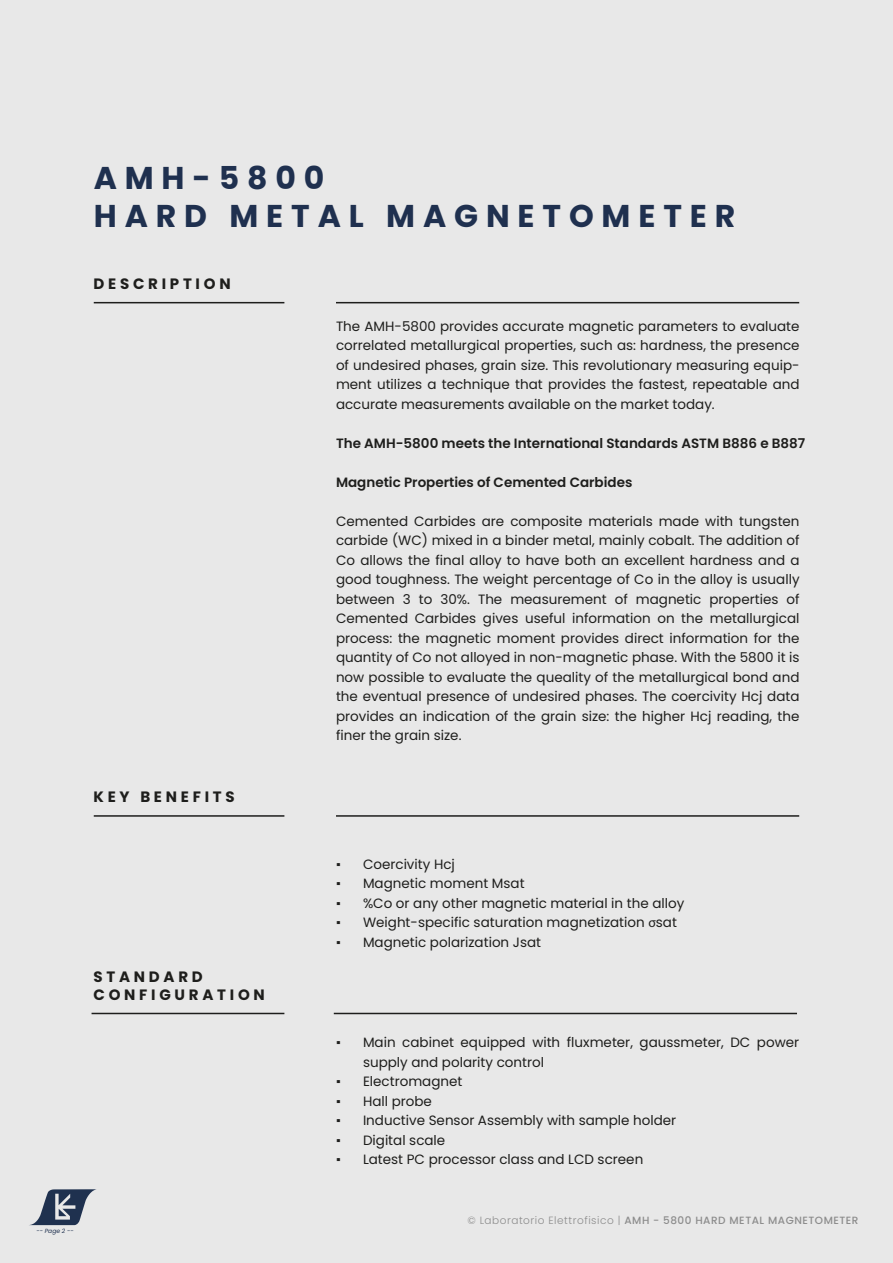
<style>
.page{position:relative;width:893px;height:1263px;background:#e8e8e8}
.page>*{position:absolute;margin:0;border:0;box-sizing:border-box;transform-origin:0 0}
.t1{font:700 31.5px/37.8px "Poppins";letter-spacing:.25em;color:#1f304f}
.t2{font:700 15px/18px "Poppins";letter-spacing:.25em;color:#1e1e1c}
.t3{font:13.5px/19.5px "Poppins";color:#1e1e1c;text-align:justify}
.t4{font:600 13.5px "Poppins";color:#1e1e1c}
.t5{font:500 10.5px "Poppins";letter-spacing:.05em;color:#8c8c8c}
.t6{font:italic 6px "Poppins";color:#1f314f}
.s1{font-family:"Times New Roman"}
.s2{font-family:"Myriad Pro"}
.s3{font-weight:300}
</style>
<div class="page">
<hr style="left:94px;top:815px;width:190px;height:2px;background:#1e1e1c">
<hr style="left:336px;top:302px;width:463px;height:1px;background:#1e1e1c">
<hr style="left:94px;top:302px;width:190px;height:1px;background:#1e1e1c">
<hr style="left:336px;top:815px;width:463px;height:2px;background:#1e1e1c">
<hr style="left:92px;top:1013px;width:192px;height:1px;background:#1e1e1c">
<hr style="left:334px;top:1013px;width:463px;height:1px;background:#1e1e1c">
<svg style="left:30px;top:1189px;width:67px;height:36px"></svg>
<h1 class="t1" style="left:94px;top:159px;width:643px">AMH-5800<br>HARD METAL MAGNETOMETER</h1>
<p class="t2" style="left:94px;top:275px;width:139px">DESCRIPTION</p>
<p class="t2" style="left:94px;top:788px;width:143px">KEY BENEFITS</p>
<p class="t3" style="left:336px;top:316px;width:465px">The AMH-5800 provides accurate magnetic parameters to evaluate correlated metallurgical properties, such as: hardness, the presence of undesired phases, grain size. This revolutionary measuring equip&shy;ment utilizes a technique that provides the fastest, repeatable and accurate measurements available on the market today.</p>
<p class="t4" style="left:336px;top:435px;width:471px">The AMH-5800 meets the International Standards ASTM B886 e B887</p>
<p class="t4" style="left:336px;top:474px;width:298px">Magnetic Properties of Cemented Carbides</p>
<p class="t3" style="left:336px;top:511px;width:465px">Cemented Carbides are composite materials made with tungsten carbide (WC) mixed in a binder metal, mainly cobalt. The addition of Co allows the final alloy to have both an excellent hardness and a good toughness. The weight percentage of Co in the alloy is usually between 3 to 30%. The measurement of magnetic properties of Cemented Carbides gives useful information on the metallurgical process: the magnetic moment provides direct information for the quantity of Co not alloyed in non-magnetic phase. With the 5800 it is now possible to evaluate the queality of the metallurgical bond and the eventual presence of undesired phases. The coercivity Hcj data provides an indication of the grain size: the higher Hcj reading, the finer the grain size.</p>
<p class="t2" style="left:94px;top:968px;width:173px">STANDARD<br>CONFIGURATION</p>
<p class="t6" style="left:36px;top:1227px;width:39px">-- Page 2 --</p>
<p class="t3" style="left:336px;top:854px;width:120px"><span class="s1">▪</span> Coercivity Hcj</p>
<p class="t3" style="left:336px;top:874px;width:190px"><span class="s1">▪</span> Magnetic moment Msat</p>
<p class="t3" style="left:336px;top:893px;width:350px"><span class="s1">▪</span> %Co or any other magnetic material in the alloy</p>
<p class="t3" style="left:336px;top:913px;width:342px"><span class="s1">▪</span> Weight-specific saturation magnetization <span class="s2">σ</span>sat</p>
<p class="t3" style="left:336px;top:932px;width:207px"><span class="s1">▪</span> Magnetic polarization Jsat</p>
<p class="t3" style="left:363px;top:1033px;width:438px;text-indent:-27px"><span class="s1">▪</span> Main cabinet equipped with fluxmeter, gaussmeter, DC power supply and polarity control</p>
<p class="t3" style="left:336px;top:1072px;width:128px"><span class="s1">▪</span> Electromagnet</p>
<p class="t3" style="left:336px;top:1091px;width:98px"><span class="s1">▪</span> Hall probe</p>
<p class="t3" style="left:336px;top:1111px;width:342px"><span class="s1">▪</span> Inductive Sensor Assembly with sample holder</p>
<p class="t3" style="left:336px;top:1130px;width:111px"><span class="s1">▪</span> Digital scale</p>
<p class="t3" style="left:336px;top:1150px;width:309px"><span class="s1">▪</span> Latest PC processor class and LCD screen</p>
<p class="t5" style="left:467px;top:1214px;width:393px"><span class="s3">© Laboratorio Elettrofisico |</span> AMH - 5800 HARD METAL MAGNETOMETER</p>
</div>
